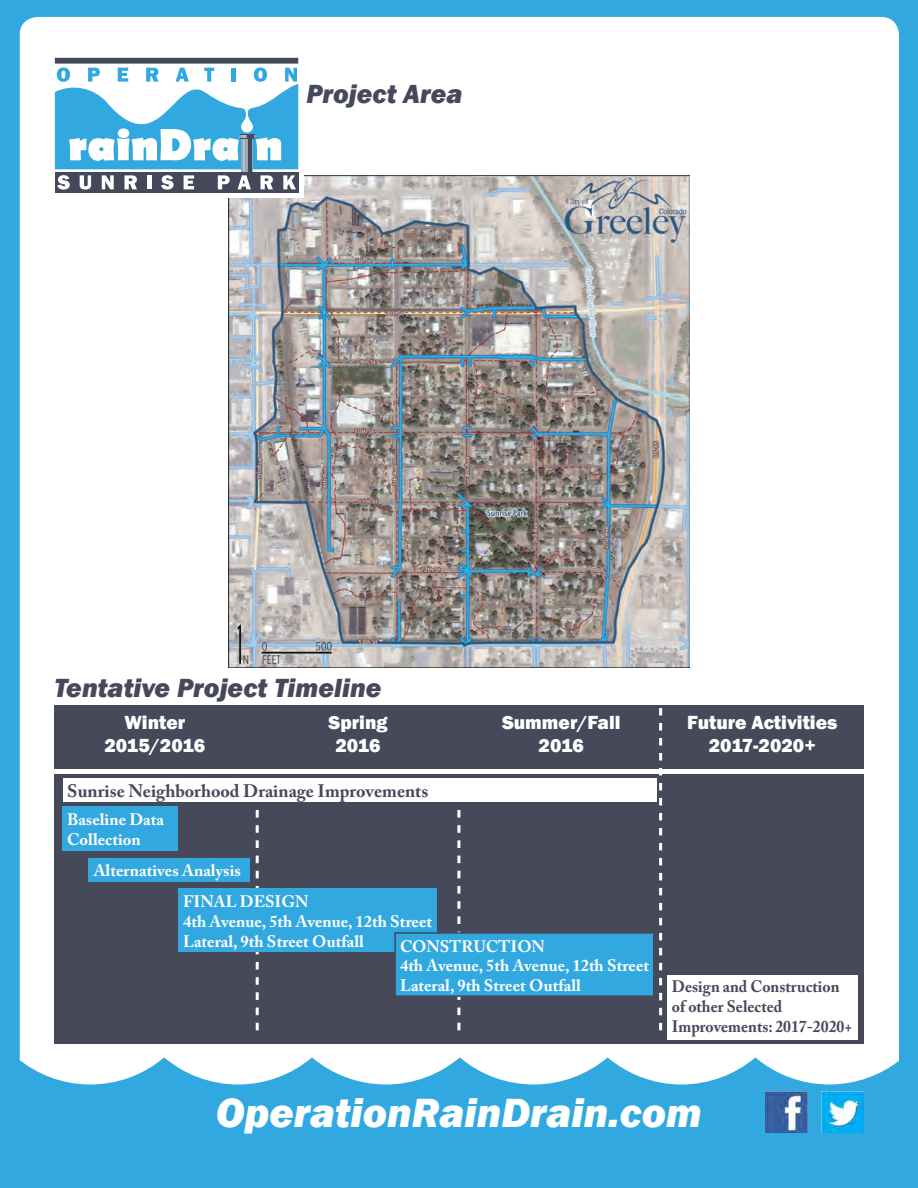
<style>
.page{position:relative;width:918px;height:1188px;background:#31a9e0}
.page>*{position:absolute;margin:0;border:0;box-sizing:border-box;transform-origin:0 0}
.t1{font:italic 800 42px "Franklin Gothic";color:#fff}
.t2{font:italic 800 27px "Franklin Gothic";color:#45495a}
.t3{font:800 19.5px "Franklin Gothic";color:#fff}
.t4{font:700 18px "Adobe Caslon Pro";color:#45495a}
.t5{font:700 16.5px "Adobe Caslon Pro";color:#fff}
.t6{font:700 16.5px/19.8px "Adobe Caslon Pro";color:#45495a;scale:.95 1}
</style>
<div class="page">
<div style="left:20px;top:17px;width:879px;height:1171px;background:#fff;border-radius:18px"></div>
<svg style="left:19px;top:1057px;width:880px;height:131px;background:#4fb5e4"></svg>
<img style="left:822px;top:1092px;width:42px;height:41px">
<img style="left:765px;top:1092px;width:42px;height:41px">
<div style="left:54px;top:706px;width:810px;height:63px;background:#45495a"></div>
<div style="left:54px;top:775px;width:810px;height:269px;background:#45495a"></div>
<svg style="left:659px;top:708px;width:3px;height:322px"></svg>
<div style="left:667px;top:975px;width:191px;height:65px;background:#fff"></div>
<img style="left:229px;top:175px;width:460px;height:492px">
<div style="left:50px;top:58px;width:254px;height:140px;background:#fff"></div>
<div style="left:241px;top:135px;width:12px;height:37px;background:#96a8b5"></div>
<hr style="left:243px;top:135px;width:2px;height:37px;background:#b0c0cc">
<hr style="left:248px;top:135px;width:4px;height:37px;background:#44495a">
<svg style="left:55px;top:67px;width:243px;height:102px"></svg>
<div style="left:55px;top:58px;width:243px;height:6px;background:#44495a"></div>
<div style="left:55px;top:172px;width:243px;height:21px;background:#44495a"></div>
<svg style="left:57px;top:175px;width:13px;height:15px"></svg>
<svg style="left:80px;top:175px;width:11px;height:15px"></svg>
<svg style="left:102px;top:175px;width:12px;height:14px"></svg>
<svg style="left:125px;top:175px;width:12px;height:14px"></svg>
<div style="left:147px;top:175px;width:5px;height:14px;background:#fff"></div>
<svg style="left:161px;top:175px;width:13px;height:15px"></svg>
<svg style="left:184px;top:175px;width:10px;height:14px"></svg>
<svg style="left:218px;top:175px;width:12px;height:14px"></svg>
<svg style="left:238px;top:175px;width:13px;height:14px"></svg>
<svg style="left:261px;top:175px;width:12px;height:14px"></svg>
<svg style="left:283px;top:175px;width:13px;height:14px"></svg>
<div style="left:63px;top:778px;width:594px;height:24px;background:#fff"></div>
<svg style="left:256px;top:810px;width:3px;height:220px"></svg>
<svg style="left:457px;top:810px;width:3px;height:220px"></svg>
<div style="left:63px;top:807px;width:115px;height:44px;background:#31a9e0"></div>
<div style="left:88px;top:858px;width:162px;height:24px;background:#31a9e0"></div>
<div style="left:178px;top:889px;width:259px;height:63px;background:#31a9e0"></div>
<div style="left:394px;top:932px;width:261px;height:65px;background:#31a9e0;border:2px solid #45495a"></div>
<p class="t2" style="left:306px;top:76px;width:158px">Project Area</p>
<p class="t2" style="left:54px;top:670px;width:329px">Tentative Project Timeline</p>
<p class="t3" style="left:124px;top:709px;width:62px">Winter</p>
<p class="t3" style="left:105px;top:733px;width:102px">2015/2016</p>
<p class="t3" style="left:329px;top:709px;width:61px">Spring</p>
<p class="t3" style="left:335px;top:733px;width:47px">2016</p>
<p class="t3" style="left:502px;top:709px;width:120px">Summer/Fall</p>
<p class="t3" style="left:539px;top:733px;width:47px">2016</p>
<p class="t4" style="left:67px;top:780px;width:363px">Sunrise Neighborhood Drainage Improvements</p>
<p class="t5" style="left:67px;top:809px;width:98px">Baseline Data</p>
<p class="t5" style="left:67px;top:829px;width:75px">Collection</p>
<p class="t5" style="left:94px;top:861px;width:149px">Alternatives Analysis</p>
<p class="t5" style="left:183px;top:892px;width:127px">FINAL DESIGN</p>
<p class="t5" style="left:183px;top:912px;width:250px">4th Avenue, 5th Avenue, 12th Street</p>
<p class="t5" style="left:183px;top:931px;width:182px">Lateral, 9th Street Outfall</p>
<p class="t5" style="left:400px;top:936px;width:146px">CONSTRUCTION</p>
<p class="t5" style="left:400px;top:956px;width:250px">4th Avenue, 5th Avenue, 12th Street</p>
<p class="t5" style="left:400px;top:976px;width:182px">Lateral, 9th Street Outfall</p>
<p class="t3" style="left:687px;top:709px;width:152px">Future Activities</p>
<p class="t3" style="left:709px;top:733px;width:108px">2017-2020+</p>
<p class="t6" style="left:672px;top:976px;width:191px">Design and Construction of other Selected<br>Improvements: 2017-2020+</p>
<p class="t1" style="left:216px;top:1085px;width:488px">OperationRainDrain.com</p>
</div>
